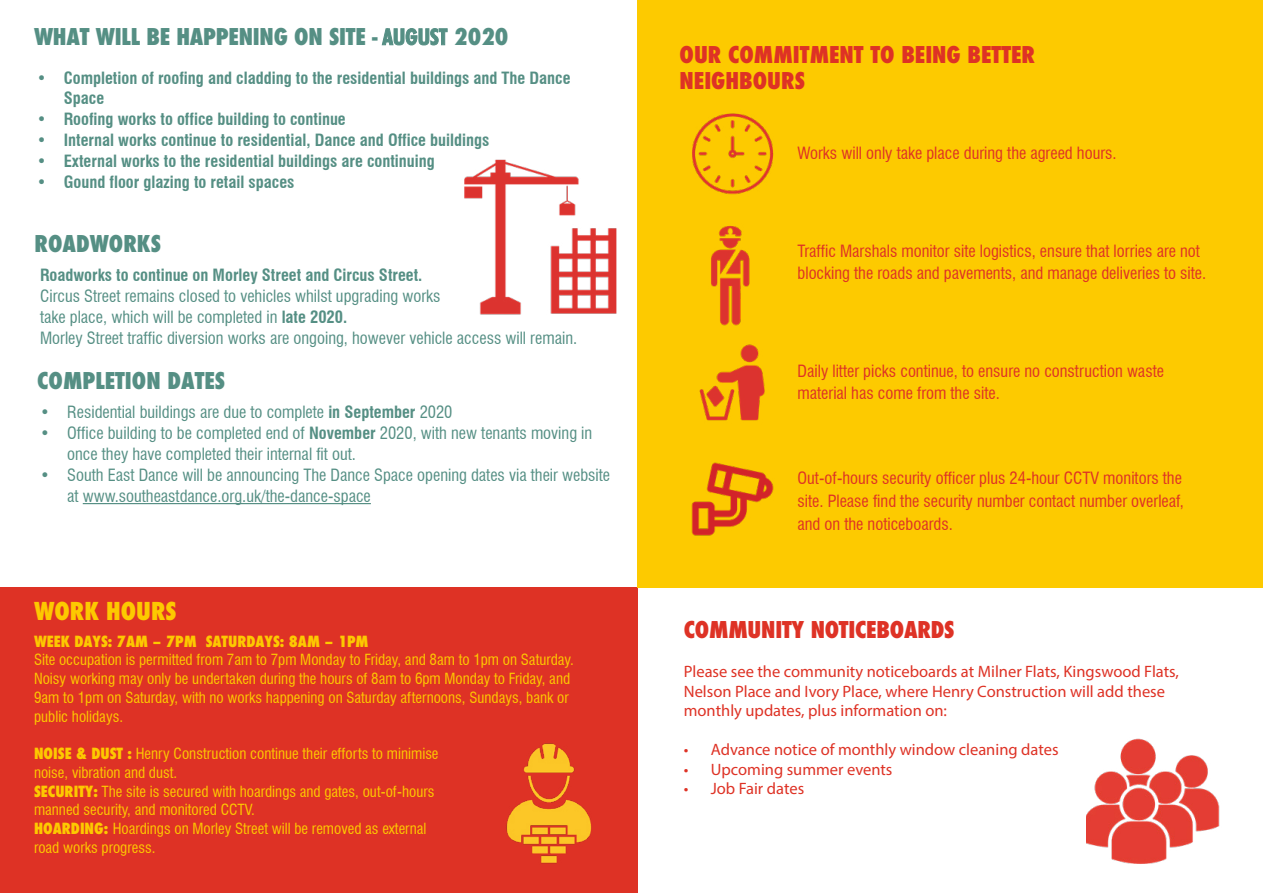
<style>
.page{position:relative;width:1263px;height:893px;background:#fff}
.page>*{position:absolute;margin:0;border:0;box-sizing:border-box;transform-origin:0 0}
.t1{font:800 condensed 24px "Futura";color:#fdc900}
.t2{font:800 condensed 22.5px "Futura";color:#558f84}
.t3{font:800 condensed 22.5px/25.5px "Futura";color:#de3225}
.t4{font:condensed 16.5px/21px "Swiss 721 BT";color:#558f84}
.t5{font:condensed 16.5px/22.5px "Swiss 721 BT";color:#de3225}
.t6{font:700 condensed 16.5px/19.8px "Swiss 721 BT";color:#558f84}
.t7{font:16.5px/19.5px "Myriad Pro";color:#de3225}
.t8{font:condensed 15px/18.8px "Swiss 721 BT";color:#fdc900}
.t9{font:800 condensed 15px "Futura";color:#fdc900}
.s1{font-family:"Futura BT";font-weight:700}
.s2{font-weight:400}
.s3{font-weight:700}
.s4{font-family:"Futura";font-weight:800}
</style>
<div class="page">
<div style="left:0;top:587px;width:638px;height:306px;background:#de3225"></div>
<div style="left:638px;top:0;width:625px;height:587px;background:#fdca00"></div>
<img style="left:464px;top:159px;width:153px;height:156px">
<img style="left:506px;top:743px;width:86px;height:121px">
<img style="left:699px;top:344px;width:66px;height:77px">
<img style="left:692px;top:113px;width:82px;height:82px">
<img style="left:691px;top:462px;width:83px;height:74px">
<img style="left:711px;top:226px;width:39px;height:100px">
<hr style="left:83px;top:503px;width:288px;height:1px;background:#558f84">
<img style="left:1086px;top:738px;width:134px;height:126px">
<h2 class="t2" style="left:34px;top:21px;width:476px">WHAT WILL BE HAPPENING ON SITE - <span class="s1">AUGUST</span> 2020</h2>
<p class="t6" style="left:64px;top:68px;width:508px;text-indent:-27px"><span class="s2">•</span> Completion of roofing and cladding to the residential buildings and The Dance<br>Space</p>
<p class="t6" style="left:37px;top:109px;width:311px"><span class="s2">•</span> Roofing works to office building to continue</p>
<p class="t6" style="left:37px;top:130px;width:454px"><span class="s2">•</span> Internal works continue to residential, Dance and Office buildings</p>
<p class="t6" style="left:37px;top:151px;width:400px"><span class="s2">•</span> External works to the residential buildings are continuing</p>
<p class="t6" style="left:37px;top:172px;width:259px"><span class="s2">•</span> Gound floor glazing to retail spaces</p>
<h2 class="t2" style="left:35px;top:228px;width:128px">ROADWORKS</h2>
<p class="t6" style="left:40px;top:265px;width:384px">Roadworks to continue on Morley Street and Circus Street.</p>
<p class="t4" style="left:40px;top:285px;width:539px">Circus Street remains closed to vehicles whilst upgrading works<br>take place, which will be completed in <span class="s3">late 2020.<br></span>Morley Street traffic diversion works are ongoing, however vehicle access will remain.</p>
<h2 class="t2" style="left:37px;top:365px;width:189px">COMPLETION DATES</h2>
<p class="t4" style="left:40px;top:401px;width:414px">• Residential buildings are due to complete <span class="s3">in September</span> 2020</p>
<p class="t4" style="left:67px;top:422px;width:527px;text-indent:-27px">• Office building to be completed end of <span class="s3">November</span> 2020, with new tenants moving in once they have completed their internal fit out.</p>
<p class="t4" style="left:67px;top:465px;width:544px;text-indent:-27px">• South East Dance will be announcing The Dance Space opening dates via their website at www.southeastdance.org.uk/the-dance-space</p>
<h1 class="t1" style="left:34px;top:594px;width:144px">WORK HOURS</h1>
<p class="t9" style="left:34px;top:631px;width:336px">WEEK DAYS: 7AM – 7PM SATURDAYS: 8AM – 1PM</p>
<p class="t8" style="left:34px;top:650px;width:541px">Site occupation is permitted from 7am to 7pm Monday to Friday, and 8am to 1pm on Saturday.<br>Noisy working may only be undertaken during the hours of 8am to 6pm Monday to Friday, and 9am to 1pm on Saturday, with no works happening on Saturday afternoons, Sundays, bank or public holidays.</p>
<p class="t8" style="left:34px;top:744px;width:406px"><span class="s4">NOISE &amp; DUST :</span> Henry Construction continue their efforts to minimise noise, vibration and dust.<br><span class="s4">SECURITY:</span> The site is secured with hoardings and gates, out-of-hours manned security, and monitored CCTV.<br><span class="s4">HOARDING:</span> Hoardings on Morley Street will be removed as external road works progress.</p>
<h2 class="t3" style="left:679px;top:42px;width:357px">OUR COMMITMENT TO BEING BETTER<br>NEIGHBOURS</h2>
<p class="t5" style="left:797px;top:142px;width:321px">Works will only take place during the agreed hours.</p>
<p class="t5" style="left:797px;top:240px;width:410px">Traffic Marshals monitor site logistics, ensure that lorries are not blocking the roads and pavements, and manage deliveries to site.</p>
<p class="t5" style="left:797px;top:360px;width:368px">Daily litter picks continue, to ensure no construction waste material has come from the site.</p>
<p class="t5" style="left:797px;top:467px;width:388px">Out-of-hours security officer plus 24-hour CCTV monitors the site. Please find the security number contact number overleaf, and on the noticeboards.</p>
<h2 class="t3" style="left:684px;top:617px;width:272px">COMMUNITY NOTICEBOARDS</h2>
<p class="t7" style="left:684px;top:662px;width:497px">Please see the community noticeboards at Milner Flats, Kingswood Flats,<br>Nelson Place and Ivory Place, where Henry Construction will add these monthly updates, plus information on:</p>
<p class="t7" style="left:684px;top:740px;width:376px">• Advance notice of monthly window cleaning dates</p>
<p class="t7" style="left:684px;top:759px;width:210px">• Upcoming summer events</p>
<p class="t7" style="left:684px;top:779px;width:122px">• Job Fair dates</p>
</div>
